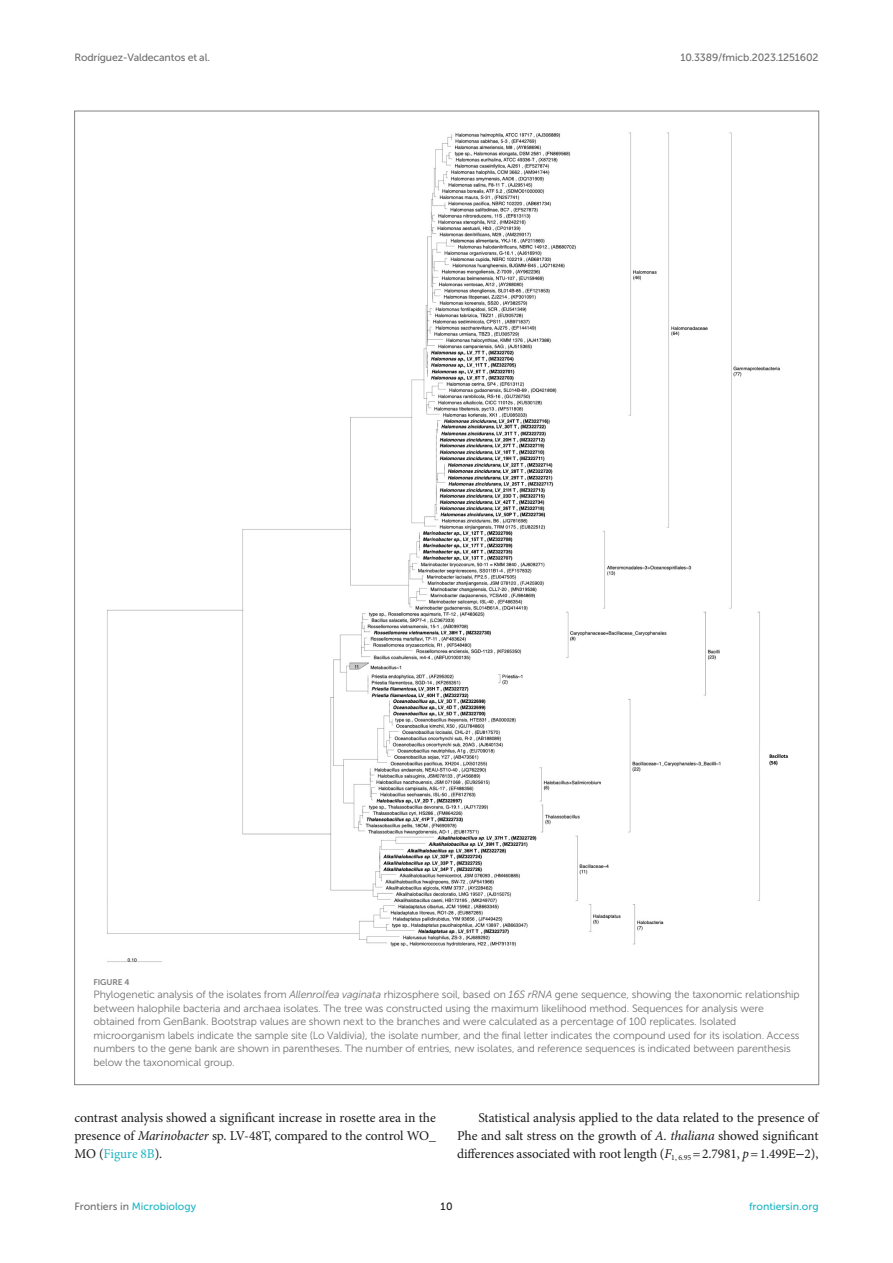
<style>
.page{position:relative;width:893px;height:1263px;background:#fff}
.page>*{position:absolute;margin:0;border:0;box-sizing:border-box;transform-origin:0 0}
.TEXT{font:13.5px/18px "Minion Pro";letter-spacing:-.005em;color:#1b1c1b;text-align:justify}
.FIG_LEG{font:10.5px/13.5px "Museo Sans 300";letter-spacing:-.01em;color:#706f70}
.t1{font:10.5px "Museo Sans 500";letter-spacing:-.015em;color:#706f70}
.t2{font:10.5px "Museo Sans 500";color:#1db5c3}
.t3{font:10.5px "Museo Sans 500";color:#1b1c1b}
.FIG_HD{font:8.25px "Museo Sans 700";letter-spacing:-.01em;color:#7e7f7f}
.s1{font-style:italic}
.s2{color:#1db5c3}
.s3{font-family:"STIX General"}
.s4{color:#706f70}
</style>
<div class="page">
<img style="left:107px;top:132px;width:681px;height:830px">
<p class="t1" style="left:74px;top:51px;width:137px">Rodríguez-Valdecantos et al.</p>
<p class="t1" style="left:680px;top:51px;width:140px">10.3389/fmicb.2023.1251602</p>
<p class="FIG_HD" style="left:94px;top:977px;width:37px">FIGURE 4</p>
<p class="FIG_LEG" style="left:94px;top:988px;width:708px">Phylogenetic analysis of the isolates from <span class="s1">Allenrolfea vaginata</span> rhizosphere soil, based on <span class="s1">16S rRNA</span> gene sequence, showing the taxonomic relationship between halophile bacteria and archaea isolates. The tree was constructed using the maximum likelihood method. Sequences for analysis were obtained from GenBank. Bootstrap values are shown next to the branches and were calculated as a percentage of 100 replicates. Isolated microorganism labels indicate the sample site (Lo Valdivia), the isolate number, and the final letter indicates the compound used for its isolation. Access numbers to the gene bank are shown in parentheses. The number of entries, new isolates, and reference sequences is indicated between parenthesis below the taxonomical group.</p>
<p class="TEXT" style="left:74px;top:1109px;width:363px">contrast analysis showed a significant increase in rosette area in the presence of <span class="s1">Marinobacter</span> sp. LV-48T, compared to the control WO_ MO (<span class="s2">Figure 8B</span>).</p>
<p class="TEXT" style="left:457px;top:1109px;width:363px;text-indent:21px">Statistical analysis applied to the data related to the presence of Phe and salt stress on the growth of <span class="s1">A. thaliana</span> showed significant differences associated with root length (<span class="s1">F</span><sub>1,</sub> <sub>6.95</sub> =2.7981, <span class="s1">p</span>=1.499E<span class="s3">−</span>2),</p>
<p class="t2" style="left:74px;top:1200px;width:123px"><span class="s4">Frontiers in</span> Microbiology</p>
<p class="t3" style="left:440px;top:1200px;width:14px">10</p>
<p class="t2" style="left:749px;top:1200px;width:71px">frontiersin.org</p>
</div>
